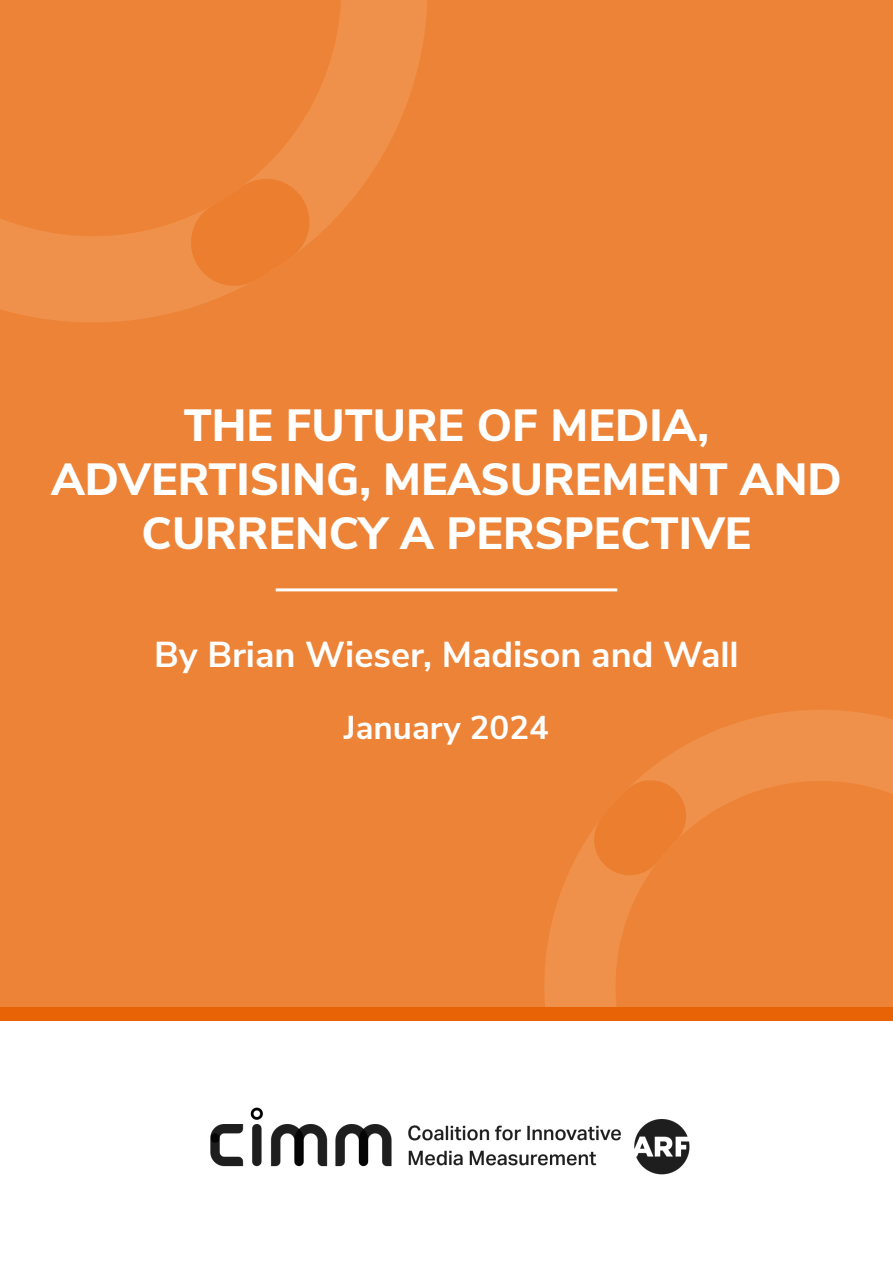
<style>
.page{position:relative;width:893px;height:1263px;background:#fff}
.page>*{position:absolute;margin:0;border:0;box-sizing:border-box;transform-origin:0 0}
.t1{font:800 45px/54px "Nunito Sans";color:#fff;text-align:center}
.t2{font:700 36px "Nunito Sans";color:#fff}
.t3{font:700 33px "Nunito Sans";color:#fff}
</style>
<div class="page">
<div style="left:0;top:0;width:893px;height:1013px;background:#ed8337"></div>
<svg style="left:0;top:0;width:427px;height:322px"></svg>
<svg style="left:185px;top:173px;width:130px;height:119px"></svg>
<svg style="left:544px;top:710px;width:349px;height:297px"></svg>
<svg style="left:589px;top:777px;width:101px;height:103px"></svg>
<hr style="left:276px;top:588px;width:341px;height:3px;background:#fff">
<div style="left:0;top:1007px;width:893px;height:13px;background:#e86305"></div>
<img style="left:210px;top:1107px;width:480px;height:68px">
<p class="t1" style="left:51px;top:396px;width:792px">THE FUTURE OF MEDIA,<br>ADVERTISING, MEASUREMENT AND<br>CURRENCY A PERSPECTIVE</p>
<p class="t2" style="left:154px;top:628px;width:586px">By Brian Wieser, Madison and Wall</p>
<p class="t3" style="left:344px;top:704px;width:207px">January 2024</p>
</div>
